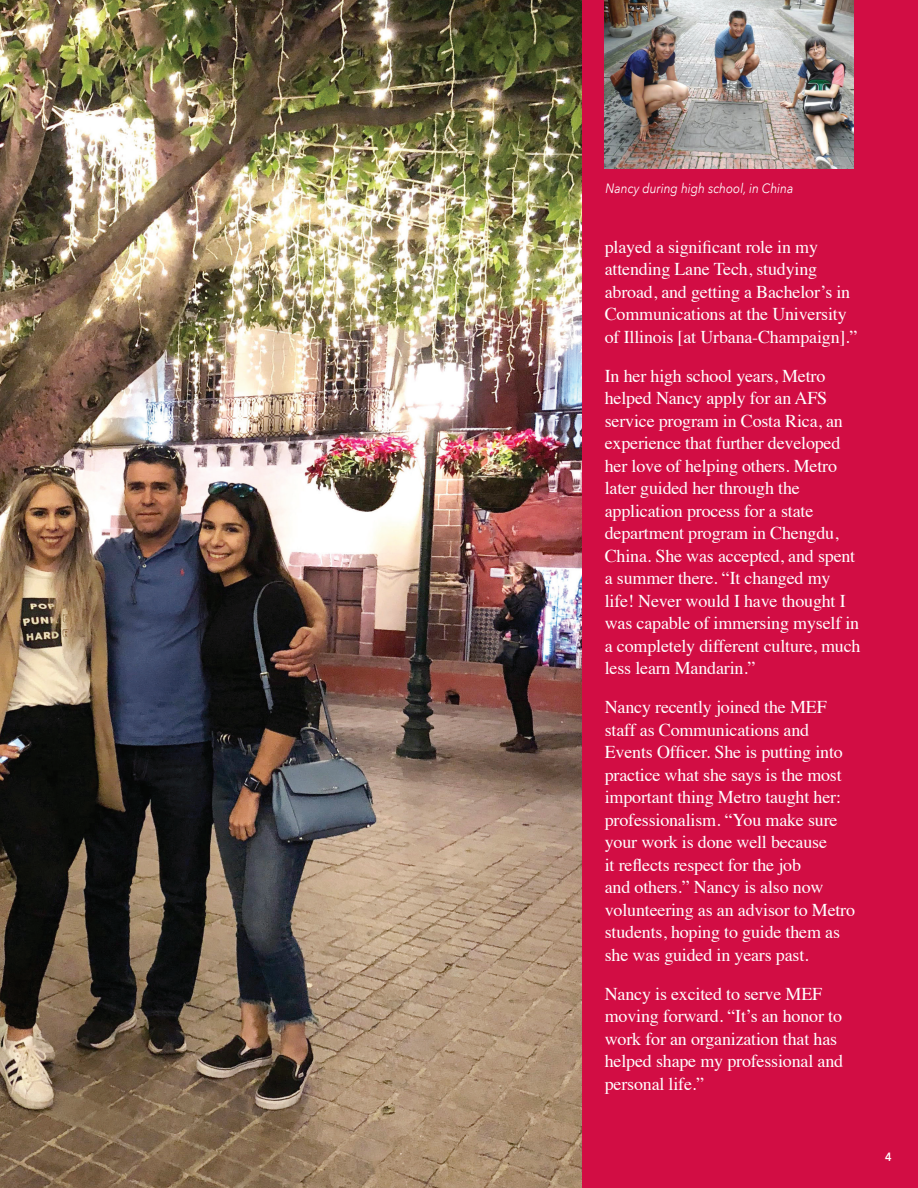
<style>
.page{position:relative;width:918px;height:1188px;background:#fff}
.page>*{position:absolute;margin:0;border:0;box-sizing:border-box;transform-origin:0 0}
.t1{font:18px/22.5px "Times";letter-spacing:-.01em;color:#fff}
.t2{font:italic 13.5px "Avenir Next";color:#fff;scale:.88 1}
.t3{font:600 12px "Avenir Next";color:#fff;scale:.9 1}
</style>
<div class="page">
<div style="left:580px;top:0;width:338px;height:1188px;background:#d20d44"></div>
<img style="left:0;top:0;width:581px;height:1188px">
<img style="left:605px;top:0;width:249px;height:169px">
<p class="t2" style="left:606px;top:177px;width:215px">Nancy during high school, in China</p>
<p class="t1" style="left:605px;top:234px;width:254px">played a significant role in my attending Lane Tech, studying abroad, and getting a Bachelor’s in Communications at the University of Illinois [at Urbana-Champaign].”</p>
<p class="t1" style="left:605px;top:363px;width:257px">In her high school years, Metro helped Nancy apply for an AFS service program in Costa Rica, an experience that further developed her love of helping others. Metro later guided her through the application process for a state department program in Chengdu,<br>China. She was accepted, and spent a summer there. “It changed my life! Never would I have thought I was capable of immersing myself in a completely different culture, much less learn Mandarin.”</p>
<p class="t1" style="left:605px;top:695px;width:252px">Nancy recently joined the MEF staff as Communications and<br>Events Officer. She is putting into practice what she says is the most important thing Metro taught her: professionalism. “You make sure your work is done well because<br>it reflects respect for the job<br>and others.” Nancy is also now volunteering as an advisor to Metro students, hoping to guide them as she was guided in years past.</p>
<p class="t1" style="left:605px;top:981px;width:240px">Nancy is excited to serve MEF moving forward. “It’s an honor to work for an organization that has helped shape my professional and personal life.”</p>
<p class="t3" style="left:885px;top:1146px;width:9px">4</p>
</div>
